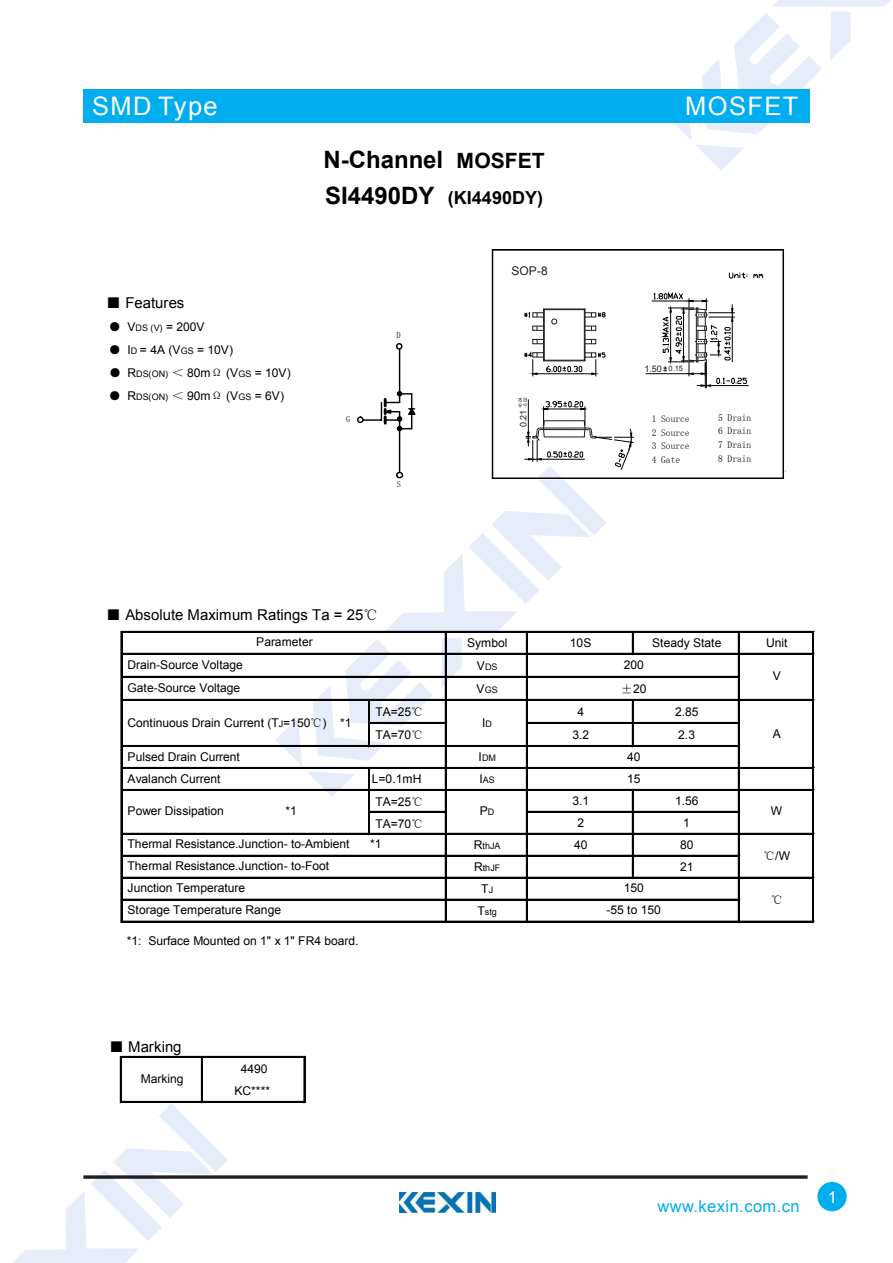
<style>
.page{position:relative;width:893px;height:1263px;background:#fff}
.page>*{position:absolute;margin:0;border:0;box-sizing:border-box;transform-origin:0 0}
.t1{font:25.5px "Arial";letter-spacing:.055em;color:#fff}
.t2{font:700 24px "Arial";color:#000}
.t3{font:700 18px "Arial";letter-spacing:.005em;color:#000}
.t4{font:16.5px "Arial";letter-spacing:.025em;color:#00adef}
.t5{font:16.5px "Arial";color:#fff}
.t6{font:15px "Arial";color:#000}
.t7{font:12px/21.9px "Arial";letter-spacing:-.005em;color:#000}
.t8{font:12px "Arial";color:#231f20}
.t9{font:12px "Sim Sun";color:#000}
.t10{font:9.45px/13.6px "Arial";color:#000}
.t11{font:9px "Arial";color:#000}
.t12{font:9px "Arial";color:#231f20}
.t13{font:8.4px "Helvetica";color:#000}
.t14{font:4.5px/5.2px "Arial";color:#231f20}
.s1{font-family:"Sim Sun"}
.s2{font-size:9px}
.s3{font-size:21px}
.s4{font-size:24px}
.s5{font-size:7.5px}
.s6{font-size:12px}
</style>
<div class="page">
<svg style="left:674px;top:0;width:216px;height:170px"></svg>
<svg style="left:13px;top:1103px;width:215px;height:160px"></svg>
<div style="left:83px;top:89px;width:726px;height:34px;background:#00adef"></div>
<svg style="left:83px;top:1175px;width:725px;height:4px"></svg>
<div style="left:817px;top:1182px;width:30px;height:29px;background:#00adef;border-radius:50%"></div>
<img style="left:400px;top:1193px;width:95px;height:20px">
<svg style="left:276px;top:249px;width:510px;height:548px"></svg>
<hr style="left:632px;top:633px;width:2px;height:22px;background:#000">
<hr style="left:370px;top:722px;width:77px;height:2px;background:#000">
<hr style="left:368px;top:701px;width:1px;height:46px;background:#000">
<hr style="left:369px;top:701px;width:1px;height:46px;background:#000">
<hr style="left:632px;top:701px;width:2px;height:46px;background:#000">
<hr style="left:370px;top:811px;width:77px;height:2px;background:#000">
<hr style="left:121px;top:631px;width:1px;height:292px;background:#000">
<hr style="left:445px;top:633px;width:2px;height:290px;background:#000">
<hr style="left:526px;top:633px;width:2px;height:290px;background:#000">
<hr style="left:632px;top:791px;width:2px;height:88px;background:#000">
<hr style="left:738px;top:633px;width:2px;height:290px;background:#000">
<hr style="left:812px;top:633px;width:1px;height:290px;background:#000">
<hr style="left:813px;top:633px;width:1px;height:290px;background:#000">
<hr style="left:368px;top:769px;width:1px;height:66px;background:#000">
<hr style="left:369px;top:769px;width:1px;height:66px;background:#000">
<hr style="left:122px;top:631px;width:692px;height:2px;background:#000">
<hr style="left:122px;top:653px;width:692px;height:2px;background:#000">
<hr style="left:122px;top:676px;width:618px;height:2px;background:#000">
<hr style="left:122px;top:699px;width:692px;height:2px;background:#000">
<hr style="left:528px;top:722px;width:212px;height:2px;background:#000">
<hr style="left:122px;top:745px;width:618px;height:2px;background:#000">
<hr style="left:122px;top:767px;width:692px;height:2px;background:#000">
<hr style="left:122px;top:789px;width:692px;height:2px;background:#000">
<hr style="left:528px;top:811px;width:212px;height:2px;background:#000">
<hr style="left:122px;top:833px;width:692px;height:2px;background:#000">
<hr style="left:122px;top:855px;width:618px;height:2px;background:#000">
<hr style="left:122px;top:877px;width:692px;height:2px;background:#000">
<hr style="left:122px;top:899px;width:618px;height:2px;background:#000">
<hr style="left:122px;top:921px;width:692px;height:2px;background:#000">
<hr style="left:120px;top:1056px;width:2px;height:47px;background:#000">
<hr style="left:201px;top:1058px;width:2px;height:45px;background:#000">
<hr style="left:304px;top:1058px;width:1px;height:45px;background:#000">
<hr style="left:122px;top:1056px;width:183px;height:2px;background:#000">
<hr style="left:122px;top:1101px;width:183px;height:2px;background:#000">
<h1 class="t1" style="left:92px;top:89px;width:127px">SMD Type</h1>
<p class="t6" style="left:106px;top:293px;width:80px"><span class="s1">■</span> Features</p>
<p class="t7" style="left:109px;top:316px;width:97px"><span class="s1">●</span> V<span class="s2">DS (V)</span> = 200V</p>
<p class="t7" style="left:109px;top:339px;width:126px"><span class="s1">●</span> I<span class="s2">D</span> = 4A (V<span class="s2">GS</span> = 10V)</p>
<p class="t7" style="left:109px;top:362px;width:183px"><span class="s1">●</span> R<span class="s2">DS(ON)</span> <span class="s1">＜</span> 80m<span class="s1">Ω</span> (V<span class="s2">GS</span> = 10V)</p>
<p class="t7" style="left:109px;top:385px;width:176px"><span class="s1">●</span> R<span class="s2">DS(ON)</span> <span class="s1">＜</span> 90m<span class="s1">Ω</span> (V<span class="s2">GS</span> = 6V)</p>
<h2 class="t2" style="left:324px;top:144px;width:223px">N-Channel <span class="s3">MOSFET</span></h2>
<h3 class="t3" style="left:325px;top:185px;width:219px"><span class="s4">SI4490DY</span> (KI4490DY)</h3>
<p class="t13" style="left:346px;top:415px;width:6px">G</p>
<p class="t13" style="left:396px;top:331px;width:6px">D</p>
<p class="t13" style="left:397px;top:480px;width:6px">S</p>
<p class="t8" style="left:511px;top:263px;width:38px">SOP-8</p>
<p class="t14" style="left:517px;top:408px;width:13px;rotate:-90deg">+0.04 -0.02</p>
<p class="t12" style="left:517px;top:427px;width:19px;rotate:-90deg">0.21</p>
<h1 class="t1" style="left:685px;top:89px;width:115px">MOSFET</h1>
<p class="t12" style="left:644px;top:363px;width:40px">1.50 <span class="s5">0.15</span></p>
<p class="t10" style="left:652px;top:412px;width:39px;text-align:justify">1 Source 2 Source 3 Source 4 Gate</p>
<p class="t10" style="left:718px;top:412px;width:35px;line-height:12.8px">5 Drain<br>6 Drain</p>
<p class="t10" style="left:718px;top:438px;width:35px">7 Drain<br>8 Drain</p>
<p class="t6" style="left:106px;top:605px;width:273px"><span class="s1">■</span> Absolute Maximum Ratings Ta = 25<span class="s1">℃</span></p>
<p class="t7" style="left:256px;top:631px;width:58px">Parameter</p>
<p class="t7" style="left:467px;top:632px;width:42px">Symbol</p>
<p class="t7" style="left:570px;top:632px;width:23px">10S</p>
<p class="t7" style="left:652px;top:632px;width:71px">Steady State</p>
<p class="t7" style="left:766px;top:632px;width:23px">Unit</p>
<p class="t11" style="left:477px;top:661px;width:22px"><span class="s6">V</span>DS</p>
<p class="t11" style="left:477px;top:684px;width:23px"><span class="s6">V</span>GS</p>
<p class="t7" style="left:128px;top:653px;width:117px;line-height:23.1px">Drain-Source Voltage<br>Gate-Source Voltage</p>
<p class="t7" style="left:621px;top:653px;width:27px;line-height:23.5px">200 <span class="s1">±</span>20</p>
<p class="t7" style="left:773px;top:665px;width:10px">V</p>
<p class="t7" style="left:375px;top:701px;width:49px">TA=25<span class="s1">℃</span></p>
<p class="t7" style="left:577px;top:701px;width:8px">4</p>
<p class="t7" style="left:675px;top:701px;width:25px">2.85</p>
<p class="t7" style="left:375px;top:724px;width:49px">TA=70<span class="s1">℃</span></p>
<p class="t7" style="left:572px;top:724px;width:18px">3.2</p>
<p class="t7" style="left:678px;top:724px;width:18px">2.3</p>
<p class="t11" style="left:479px;top:752px;width:19px"><span class="s6">I</span>DM</p>
<p class="t7" style="left:128px;top:712px;width:225px">Continuous Drain Current (T<span class="s2">J</span>=150<span class="s1">℃</span>) *1</p>
<p class="t7" style="left:482px;top:712px;width:11px">I<span class="s2">D</span></p>
<p class="t7" style="left:773px;top:723px;width:10px">A</p>
<p class="t7" style="left:128px;top:746px;width:114px">Pulsed Drain Current</p>
<p class="t7" style="left:627px;top:746px;width:15px">40<br>15</p>
<p class="t7" style="left:128px;top:768px;width:94px">Avalanch Current</p>
<p class="t7" style="left:372px;top:768px;width:51px">L=0.1mH</p>
<p class="t11" style="left:479px;top:774px;width:17px"><span class="s6">I</span>AS</p>
<p class="t7" style="left:375px;top:791px;width:49px">TA=25<span class="s1">℃</span></p>
<p class="t7" style="left:572px;top:790px;width:18px">3.1</p>
<p class="t7" style="left:675px;top:790px;width:25px">1.56</p>
<p class="t7" style="left:375px;top:813px;width:49px">TA=70<span class="s1">℃</span></p>
<p class="t7" style="left:577px;top:812px;width:8px">2</p>
<p class="t7" style="left:683px;top:812px;width:8px">1</p>
<p class="t11" style="left:474px;top:840px;width:28px"><span class="s6">R</span>thJA</p>
<p class="t7" style="left:574px;top:834px;width:15px">40</p>
<p class="t7" style="left:680px;top:834px;width:15px">80</p>
<p class="t11" style="left:474px;top:862px;width:28px"><span class="s6">R</span>thJF</p>
<p class="t7" style="left:680px;top:856px;width:15px">21</p>
<p class="t7" style="left:481px;top:878px;width:13px">T<span class="s2">J</span></p>
<p class="t11" style="left:477px;top:906px;width:21px"><span class="s6">T</span>stg</p>
<p class="t7" style="left:128px;top:800px;width:98px">Power Dissipation</p>
<p class="t7" style="left:285px;top:800px;width:13px">*1</p>
<p class="t7" style="left:480px;top:800px;width:16px">P<span class="s2">D</span></p>
<p class="t7" style="left:771px;top:800px;width:13px">W</p>
<p class="t7" style="left:763px;top:845px;width:28px"><span class="s1">℃</span>/W</p>
<p class="t9" style="left:771px;top:894px;width:14px">℃</p>
<p class="t7" style="left:128px;top:833px;width:223px">Thermal Resistance.Junction- to-Ambient</p>
<p class="t7" style="left:370px;top:833px;width:13px">*1</p>
<p class="t7" style="left:128px;top:855px;width:203px">Thermal Resistance.Junction- to-Foot</p>
<p class="t7" style="left:606px;top:877px;width:56px;text-align:center">150<br>-55 to 150</p>
<p class="t7" style="left:128px;top:877px;width:155px">Junction Temperature<br>Storage Temperature Range</p>
<p class="t7" style="left:127px;top:930px;width:233px">*1: Surface Mounted on 1" x 1" FR4 board.</p>
<p class="t6" style="left:109px;top:1037px;width:74px"><span class="s1">■</span> Marking</p>
<p class="t7" style="left:141px;top:1068px;width:44px">Marking</p>
<p class="t7" style="left:235px;top:1057px;width:37px;line-height:22.5px;text-align:center">4490<br>KC****</p>
<h3 class="t4" style="left:657px;top:1196px;width:144px">www.kexin.com.cn</h3>
<h3 class="t5" style="left:828px;top:1186px;width:11px">1</h3>
</div>
